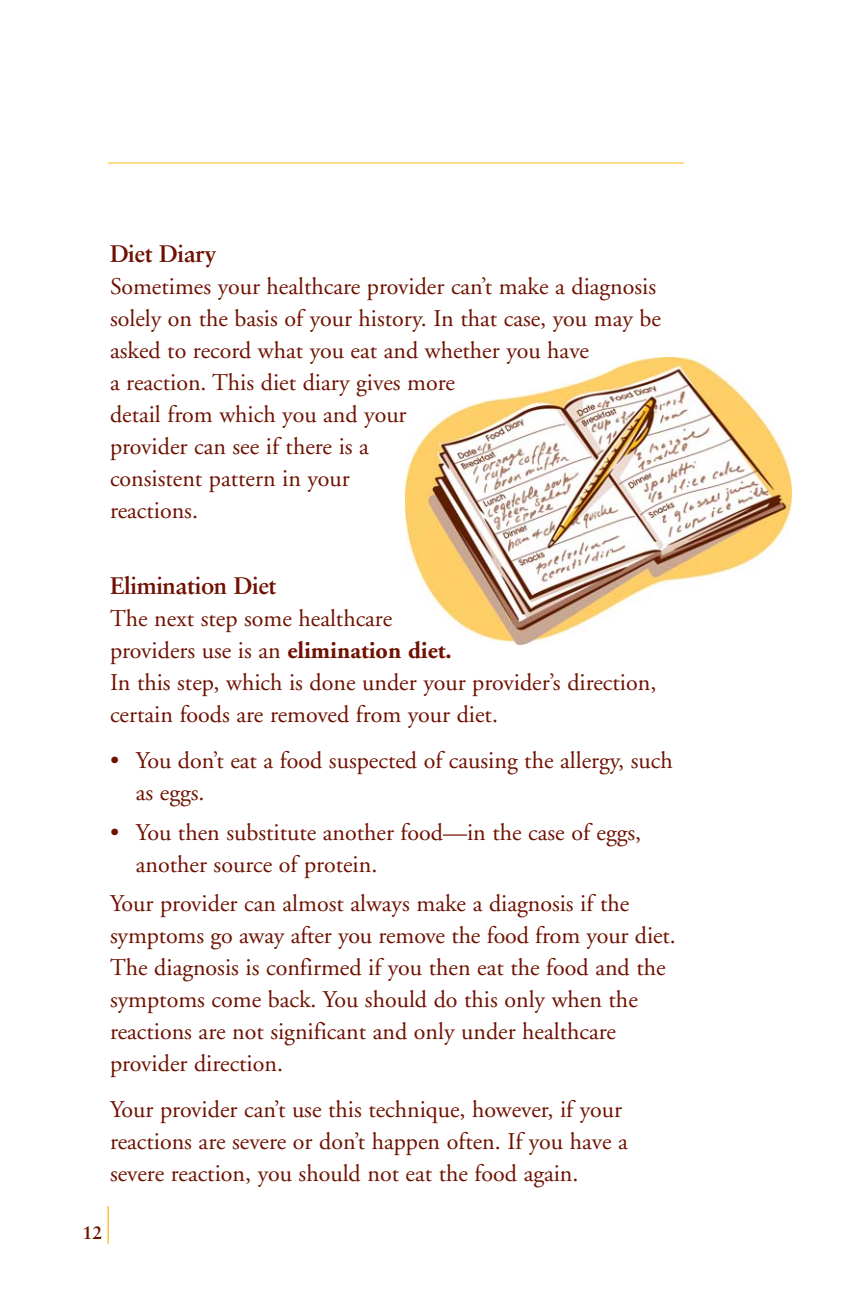
<style>
.page{position:relative;width:864px;height:1296px;background:#fff}
.page>*{position:absolute;margin:0;border:0;box-sizing:border-box;transform-origin:0 0}
.t1{font:24px/32px "Adobe Garamond";color:#6f1100}
.t2{font:700 24px "Sabon";letter-spacing:-.015em;color:#6f1100}
.t3{font:700 18px "Sabon";color:#6f1100}
.s1{font-weight:700}
</style>
<div class="page">
<hr style="left:108px;top:162px;width:576px;height:2px;background:#fdb813">
<img style="left:406px;top:357px;width:386px;height:287px">
<hr style="left:108px;top:1206px;width:1px;height:38px;background:#fdb813">
<h2 class="t2" style="left:110px;top:243px;width:108px">Diet Diary</h2>
<p class="t1" style="left:110px;top:272px;width:552px">Sometimes your healthcare provider can’t make a diagnosis solely on the basis of your history. In that case, you may be</p>
<p class="t1" style="left:110px;top:336px;width:481px">asked to record what you eat and whether you have</p>
<p class="t1" style="left:110px;top:368px;width:346px">a reaction. This diet diary gives more detail from which you and your provider can see if there is a consistent pattern in your<br>reactions.</p>
<h2 class="t2" style="left:110px;top:576px;width:168px">Elimination Diet</h2>
<p class="t1" style="left:110px;top:605px;width:548px">The next step some healthcare<br>providers use is an <span class="s1">elimination diet.<br></span>In this step, which is done under your provider’s direction, certain foods are removed from your diet.</p>
<p class="t1" style="left:136px;top:747px;width:538px;text-indent:-26px">• You don’t eat a food suspected of causing the allergy, such as eggs.</p>
<p class="t1" style="left:110px;top:818px;width:533px">• You then substitute another food—in the case of eggs,</p>
<p class="t1" style="left:110px;top:847px;width:521px;line-height:39.2px;text-indent:26px">another source of protein.<br>Your provider can almost always make a diagnosis if the</p>
<p class="t1" style="left:110px;top:921px;width:567px">symptoms go away after you remove the food from your diet.<br>The diagnosis is confirmed if you then eat the food and the symptoms come back. You should do this only when the reactions are not significant and only under healthcare provider direction.</p>
<p class="t1" style="left:110px;top:1096px;width:519px">Your provider can’t use this technique, however, if your reactions are severe or don’t happen often. If you have a severe reaction, you should not eat the food again.</p>
<p class="t3" style="left:83px;top:1226px;width:22px">12</p>
</div>
